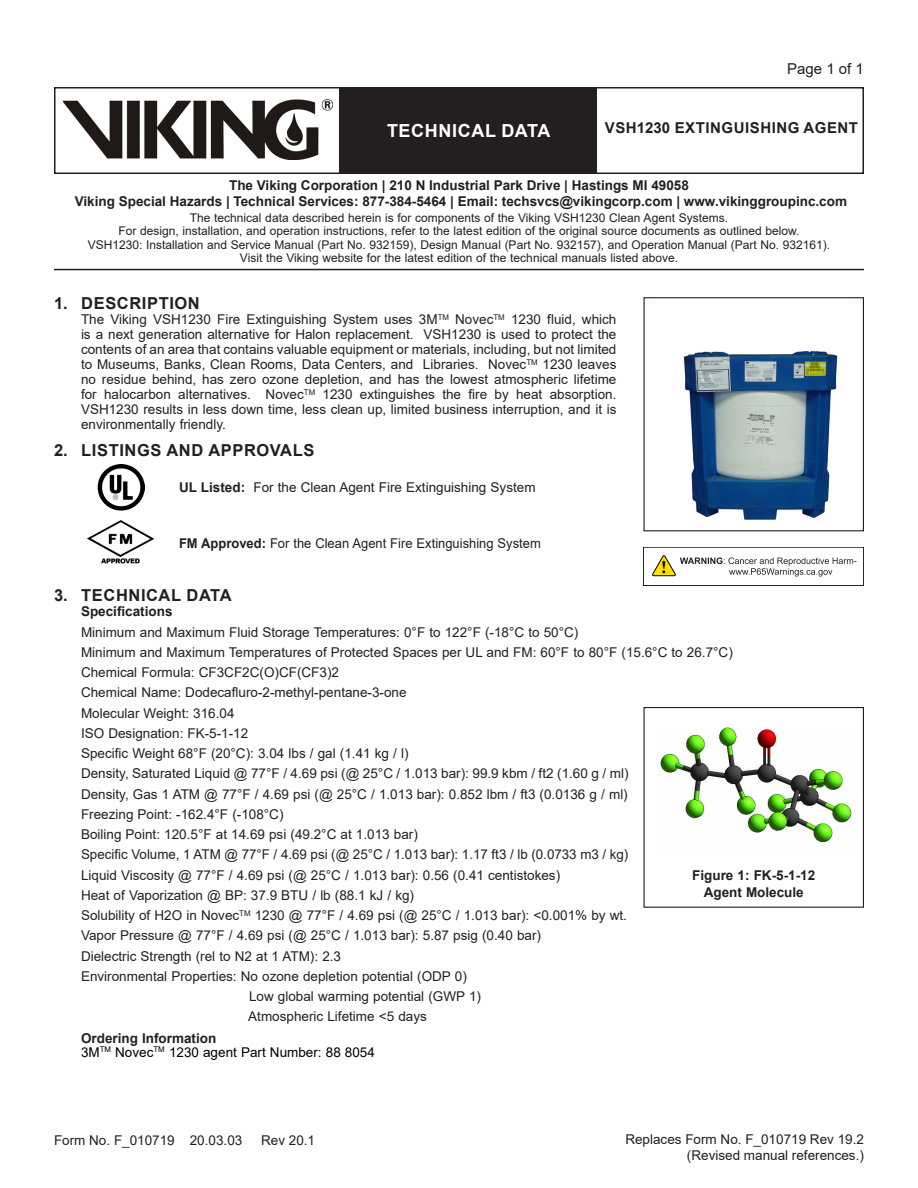
<style>
.page{position:relative;width:918px;height:1188px;background:#fff}
.page>*{position:absolute;margin:0;border:0;box-sizing:border-box;transform-origin:0 0}
.t1{font:700 18px "Arial";letter-spacing:.035em;color:#fff}
.t2{font:700 16.5px "Arial";letter-spacing:.035em;color:#231f20}
.t3{font:700 15px "Arial";letter-spacing:.035em;color:#231f20}
.t4{font:15px "Arial";color:#231f20}
.VK_body{font:13.5px/15px "Arial";color:#231f20;text-align:justify}
.Center_-_Bold{font:700 13.5px/16.2px "Arial";color:#231f20;text-align:center}
.Left_Date{font:13.5px/16.2px "Arial";color:#231f20;text-align:right}
.Body_Text{font:13.5px "Arial";color:#231f20;scale:.96 1}
.Body_Text-2{font:13.5px "Arial";color:#231f20}
.VK_body-2{font:13.5px "Arial";color:#000}
.VK_Sub-heading_level{font:700 13.5px "Arial";color:#231f20}
.t5{font:12px/13.5px "Arial";color:#231f20;text-align:center}
.s1{font-weight:700}
</style>
<div class="page">
<div style="left:54px;top:87px;width:810px;height:87px;border:2px solid #231f20"></div>
<div style="left:340px;top:88px;width:257px;height:85px;background:#231f20"></div>
<img style="left:63px;top:99px;width:269px;height:60px">
<hr style="left:54px;top:269px;width:810px;height:1px;background:#231f20">
<div style="left:643px;top:547px;width:221px;height:39px;border:1px solid #000"></div>
<img style="left:87px;top:520px;width:68px;height:44px">
<img style="left:98px;top:464px;width:46px;height:46px">
<div style="left:644px;top:297px;width:220px;height:234px;border:1px solid #231f20"></div>
<div style="left:644px;top:707px;width:220px;height:201px;border:1px solid #231f20"></div>
<img style="left:683px;top:351px;width:155px;height:169px">
<img style="left:660px;top:728px;width:193px;height:115px">
<svg style="left:652px;top:555px;width:204px;height:22px"></svg>
<p class="t4" style="left:787px;top:59px;width:78px">Page 1 of 1</p>
<h1 class="t1" style="left:387px;top:118px;width:165px">TECHNICAL DATA</h1>
<p class="t3" style="left:605px;top:117px;width:255px">VSH1230 EXTINGUISHING AGENT</p>
<p class="Center_-_Bold" style="left:75px;top:177px;width:774px">The Viking Corporation | 210 N Industrial Park Drive | Hastings MI 49058<br>Viking Special Hazards | Technical Services: 877-384-5464 | Email: techsvcs@vikingcorp.com | www.vikinggroupinc.com</p>
<p class="t5" style="left:88px;top:211px;width:744px">The technical data described herein is for components of the Viking VSH1230 Clean Agent Systems.<br>For design, installation, and operation instructions, refer to the latest edition of the original source documents as outlined below.<br>VSH1230: Installation and Service Manual (Part No. 932159), Design Manual (Part No. 932157), and Operation Manual (Part No. 932161).<br>Visit the Viking website for the latest edition of the technical manuals listed above.</p>
<p class="t2" style="left:54px;top:292px;width:147px">1. DESCRIPTION</p>
<p class="VK_body" style="left:81px;top:312px;width:537px">The Viking VSH1230 Fire Extinguishing System uses 3M<sup>TM</sup> Novec<sup>TM</sup> 1230 fluid, which is a next generation alternative for Halon replacement. VSH1230 is used to protect the contents of an area that contains valuable equipment or materials, including, but not limited to Museums, Banks, Clean Rooms, Data Centers, and Libraries. Novec<sup>TM</sup> 1230 leaves no residue behind, has zero ozone depletion, and has the lowest atmospheric lifetime for halocarbon alternatives. Novec<sup>TM</sup> 1230 extinguishes the fire by heat absorption.<br>VSH1230 results in less down time, less clean up, limited business interruption, and it is environmentally friendly.</p>
<p class="t2" style="left:54px;top:438px;width:262px">2. LISTINGS AND APPROVALS</p>
<p class="Body_Text-2" style="left:179px;top:478px;width:358px"><span class="s1">UL Listed:</span> For the Clean Agent Fire Extinguishing System</p>
<p class="Body_Text" style="left:179px;top:534px;width:378px"><span class="s1">FM Approved:</span> For the Clean Agent Fire Extinguishing System</p>
<p class="t2" style="left:54px;top:584px;width:179px">3. TECHNICAL DATA</p>
<p class="VK_Sub-heading_level" style="left:81px;top:602px;width:93px">Specifications</p>
<p class="VK_body" style="left:81px;top:624px;width:499px">Minimum and Maximum Fluid Storage Temperatures: 0°F to 122°F (-18°C to 50°C)</p>
<p class="VK_body" style="left:81px;top:645px;width:653px">Minimum and Maximum Temperatures of Protected Spaces per UL and FM: 60°F to 80°F (15.6°C to 26.7°C)</p>
<p class="VK_body" style="left:81px;top:665px;width:260px">Chemical Formula: CF3CF2C(O)CF(CF3)2</p>
<p class="VK_body" style="left:81px;top:685px;width:327px">Chemical Name: Dodecafluro-2-methyl-pentane-3-one</p>
<p class="VK_body" style="left:81px;top:705px;width:155px">Molecular Weight: 316.04</p>
<p class="VK_body" style="left:81px;top:726px;width:169px">ISO Designation: FK-5-1-12</p>
<p class="VK_body" style="left:81px;top:746px;width:329px">Specific Weight 68°F (20°C): 3.04 lbs / gal (1.41 kg / l)</p>
<p class="VK_body" style="left:81px;top:766px;width:549px">Density, Saturated Liquid @ 77°F / 4.69 psi (@ 25°C / 1.013 bar): 99.9 kbm / ft2 (1.60 g / ml)</p>
<p class="VK_body" style="left:81px;top:786px;width:548px">Density, Gas 1 ATM @ 77°F / 4.69 psi (@ 25°C / 1.013 bar): 0.852 lbm / ft3 (0.0136 g / ml)</p>
<p class="VK_body" style="left:81px;top:807px;width:204px">Freezing Point: -162.4°F (-108°C)</p>
<p class="VK_body" style="left:81px;top:827px;width:338px">Boiling Point: 120.5°F at 14.69 psi (49.2°C at 1.013 bar)</p>
<p class="VK_body" style="left:81px;top:847px;width:549px">Specific Volume, 1 ATM @ 77°F / 4.69 psi (@ 25°C / 1.013 bar): 1.17 ft3 / lb (0.0733 m3 / kg)</p>
<p class="VK_body" style="left:81px;top:867px;width:481px">Liquid Viscosity @ 77°F / 4.69 psi (@ 25°C / 1.013 bar): 0.56 (0.41 centistokes)</p>
<p class="VK_body" style="left:81px;top:888px;width:335px">Heat of Vaporization @ BP: 37.9 BTU / lb (88.1 kJ / kg)</p>
<p class="VK_body" style="left:81px;top:908px;width:547px">Solubility of H2O in Novec<sup>TM</sup> 1230 @ 77°F / 4.69 psi (@ 25°C / 1.013 bar): &lt;0.001% by wt.</p>
<p class="VK_body" style="left:81px;top:928px;width:462px">Vapor Pressure @ 77°F / 4.69 psi (@ 25°C / 1.013 bar): 5.87 psig (0.40 bar)</p>
<p class="VK_body" style="left:81px;top:948px;width:262px">Dielectric Strength (rel to N2 at 1 ATM): 2.3</p>
<p class="VK_body" style="left:81px;top:969px;width:387px">Environmental Properties: No ozone depletion potential (ODP 0)</p>
<p class="VK_body" style="left:249px;top:989px;width:233px">Low global warming potential (GWP 1)</p>
<p class="VK_body" style="left:248px;top:1009px;width:180px">Atmospheric Lifetime &lt;5 days</p>
<p class="VK_Sub-heading_level" style="left:81px;top:1029px;width:137px">Ordering Information</p>
<p class="VK_body-2" style="left:81px;top:1043px;width:296px">3M<sup>TM</sup> Novec<sup>TM</sup> 1230 agent Part Number: 88 8054</p>
<p class="Center_-_Bold" style="left:692px;top:868px;width:125px">Figure 1: FK-5-1-12<br>Agent Molecule</p>
<p class="VK_body" style="left:54px;top:1133px;width:190px">Form No. F_010719 20.03.03</p>
<p class="VK_body" style="left:261px;top:1133px;width:56px">Rev 20.1</p>
<p class="Left_Date" style="left:625px;top:1131px;width:240px">Replaces Form No. F_010719 Rev 19.2 (Revised manual references.)</p>
</div>
